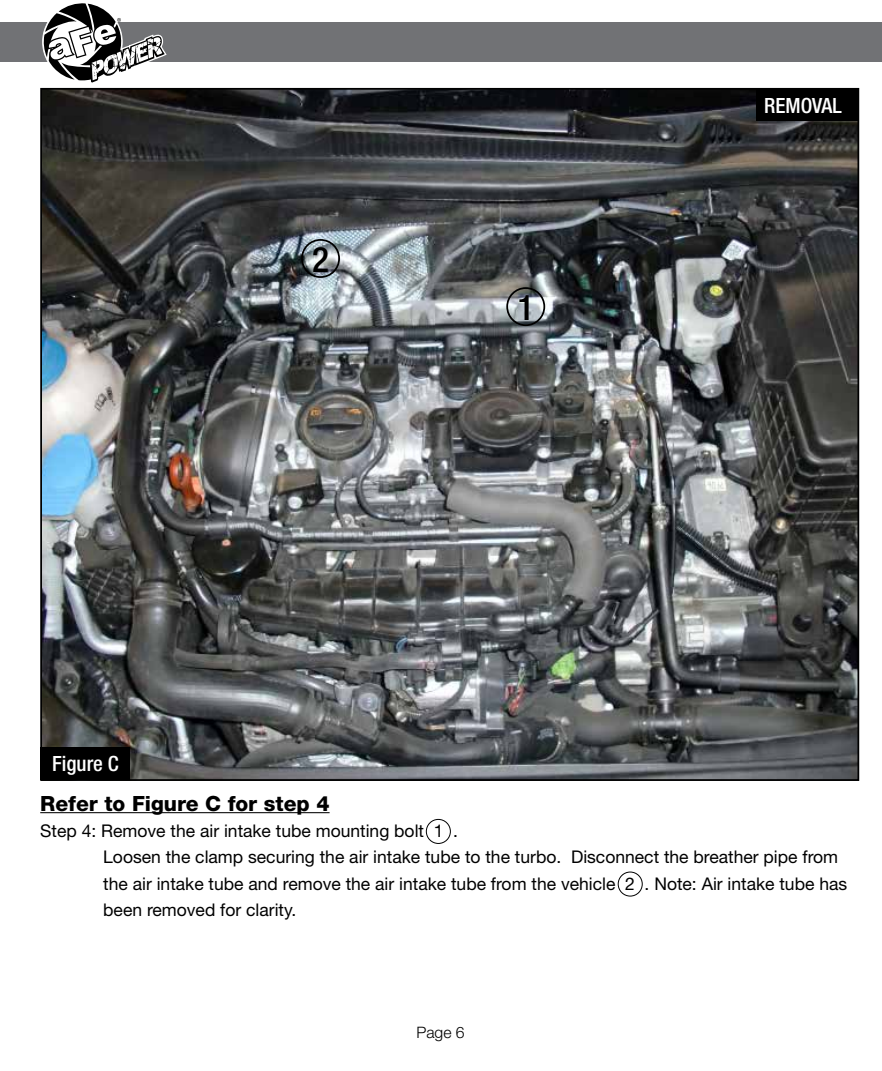
<style>
.page{position:relative;width:882px;height:1071px;background:#fff}
.page>*{position:absolute;margin:0;border:0;box-sizing:border-box;transform-origin:0 0}
.t1{font:500 condensed 35px "Helvetica Neue";color:#000}
.t2{font:800 21px "Helvetica Neue";color:#000}
.t3{font:500 condensed 21px "Helvetica Neue";color:#fff}
.t4{font:17.5px/26.2px "Helvetica Neue";color:#000}
.t5{font:300 15.75px "Helvetica Neue";color:#000}
</style>
<div class="page">
<img style="left:43px;top:91px;width:813px;height:687px">
<div style="left:0;top:23px;width:882px;height:39px;background:#717275"></div>
<svg style="left:43px;top:3px;width:124px;height:80px"></svg>
<hr style="left:40px;top:812px;width:290px;height:1px;background:#000">
<div style="left:40px;top:747px;width:90px;height:33px;background:#000"></div>
<div style="left:756px;top:88px;width:103px;height:33px;background:#000"></div>
<div style="left:426px;top:819px;width:25px;height:25px;border:1px solid #000;border-radius:50%"></div>
<div style="left:618px;top:872px;width:24px;height:24px;border:1px solid #000;border-radius:50%"></div>
<div style="left:301px;top:239px;width:39px;height:39px;border:2px solid #000;border-radius:50%"></div>
<div style="left:506px;top:287px;width:39px;height:39px;border:2px solid #000;border-radius:50%"></div>
<p class="t3" style="left:52px;top:751px;width:68px">Figure C</p>
<h1 class="t1" style="left:312px;top:239px;width:18px">2</h1>
<h1 class="t1" style="left:517px;top:287px;width:18px">1</h1>
<p class="t3" style="left:764px;top:93px;width:79px">REMOVAL</p>
<p class="t2" style="left:40px;top:791px;width:291px">Refer to Figure C for step 4</p>
<p class="t4" style="left:103px;top:818px;width:745px;text-indent:-63px">Step 4: Remove the air intake tube mounting bolt 1 .<br>Loosen the clamp securing the air intake tube to the turbo. Disconnect the breather pipe from the air intake tube and remove the air intake tube from the vehicle 2 . Note: Air intake tube has been removed for clarity.</p>
<p class="t5" style="left:416px;top:1023px;width:50px">Page 6</p>
</div>
